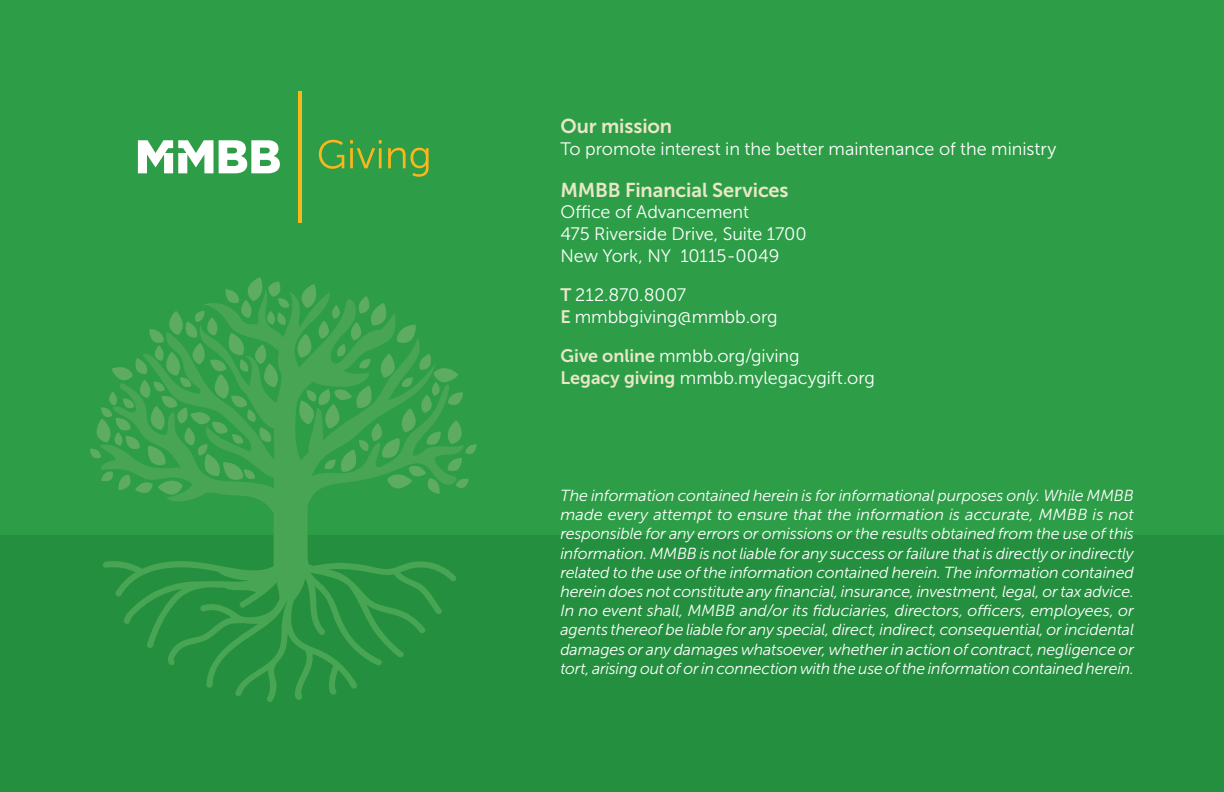
<style>
.page{position:relative;width:1224px;height:792px;background:#24903f}
.page>*{position:absolute;margin:0;border:0;box-sizing:border-box;transform-origin:0 0}
.t1{font:20px "Museo Sans 700";letter-spacing:-.005em;color:#eae7c8}
.t2{font:18px/21.6px "Museo Sans 300";color:#fff}
.t3{font:italic 16px/19.2px "Museo Sans 300";letter-spacing:-.01em;color:#fff;text-align:justify}
.s1{font-family:"Museo Sans 700";color:#eae7c8}
</style>
<div class="page">
<div style="left:0;top:0;width:1224px;height:534px;background:#2d9e47"></div>
<svg style="left:100px;top:292px;width:364px;height:410px"></svg>
<svg style="left:90px;top:277px;width:199px;height:218px"></svg>
<svg style="left:297px;top:284px;width:180px;height:210px"></svg>
<svg style="left:219px;top:140px;width:61px;height:33px"></svg>
<svg style="left:138px;top:140px;width:75px;height:33px"></svg>
<hr style="left:298px;top:91px;width:4px;height:132px;background:#fcb61c">
<svg style="left:319px;top:140px;width:25px;height:29px"></svg>
<svg style="left:350px;top:140px;width:32px;height:28px"></svg>
<hr style="left:379px;top:148px;width:3px;height:20px;background:#fcb61c">
<svg style="left:388px;top:148px;width:41px;height:29px"></svg>
<p class="t1" style="left:560px;top:115px;width:113px">Our mission</p>
<p class="t2" style="left:560px;top:138px;width:497px">To promote interest in the better maintenance of the ministry</p>
<p class="t1" style="left:560px;top:179px;width:230px">MMBB Financial Services</p>
<p class="t2" style="left:560px;top:202px;width:248px">Office of Advancement<br>475 Riverside Drive, Suite 1700<br>New York, NY 10115-0049</p>
<p class="t2" style="left:560px;top:284px;width:219px"><span class="s1">T</span> 212.870.8007<br><span class="s1">E</span> mmbbgiving@mmbb.org</p>
<p class="t2" style="left:560px;top:346px;width:316px"><span class="s1">Give online</span> mmbb.org/giving<br><span class="s1">Legacy giving</span> mmbb.mylegacygift.org</p>
<p class="t3" style="left:560px;top:486px;width:575px">The information contained herein is for informational purposes only. While MMBB made every attempt to ensure that the information is accurate, MMBB is not responsible for any errors or omissions or the results obtained from the use of this information. MMBB is not liable for any success or failure that is directly or indirectly related to the use of the information contained herein. The information contained herein does not constitute any financial, insurance, investment, legal, or tax advice.<br>In no event shall, MMBB and/or its fiduciaries, directors, officers, employees, or agents thereof be liable for any special, direct, indirect, consequential, or incidental damages or any damages whatsoever, whether in action of contract, negligence or tort, arising out of or in connection with the use of the information contained herein.</p>
</div>
